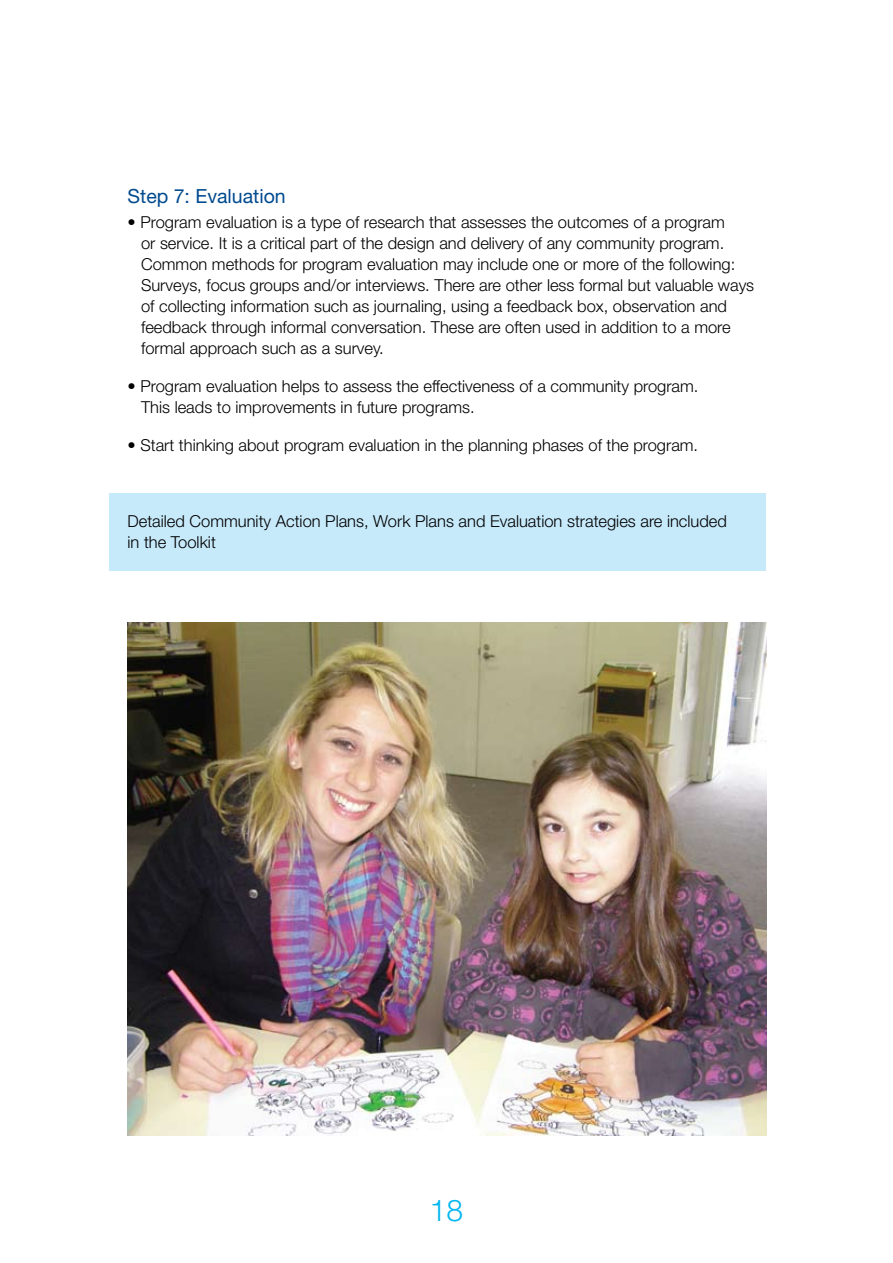
<style>
.page{position:relative;width:893px;height:1263px;background:#fff}
.page>*{position:absolute;margin:0;border:0;box-sizing:border-box;transform-origin:0 0}
.t1{font:300 30px "Helvetica Neue";color:#00b6f1}
.t2{font:19.5px "Helvetica Neue";color:#004a8f}
.t3{font:300 16.5px/21px "Helvetica Neue";color:#000}
</style>
<div class="page">
<div style="left:109px;top:493px;width:656px;height:78px;background:#c7eafb"></div>
<img style="left:128px;top:622px;width:638px;height:513px">
<p class="t2" style="left:128px;top:184px;width:160px">Step 7: Evaluation</p>
<p class="t3" style="left:141px;top:211px;width:615px;text-indent:-13px">• Program evaluation is a type of research that assesses the outcomes of a program<br>or service. It is a critical part of the design and delivery of any community program.<br>Common methods for program evaluation may include one or more of the following:<br>Surveys, focus groups and/or interviews. There are other less formal but valuable ways of collecting information such as journaling, using a feedback box, observation and feedback through informal conversation. These are often used in addition to a more formal approach such as a survey.</p>
<p class="t3" style="left:141px;top:375px;width:559px;text-indent:-13px">• Program evaluation helps to assess the effectiveness of a community program.<br>This leads to improvements in future programs.</p>
<p class="t3" style="left:128px;top:434px;width:572px">• Start thinking about program evaluation in the planning phases of the program.</p>
<p class="t3" style="left:128px;top:510px;width:601px">Detailed Community Action Plans, Work Plans and Evaluation strategies are included in the Toolkit</p>
<h1 class="t1" style="left:430px;top:1192px;width:35px">18</h1>
</div>
